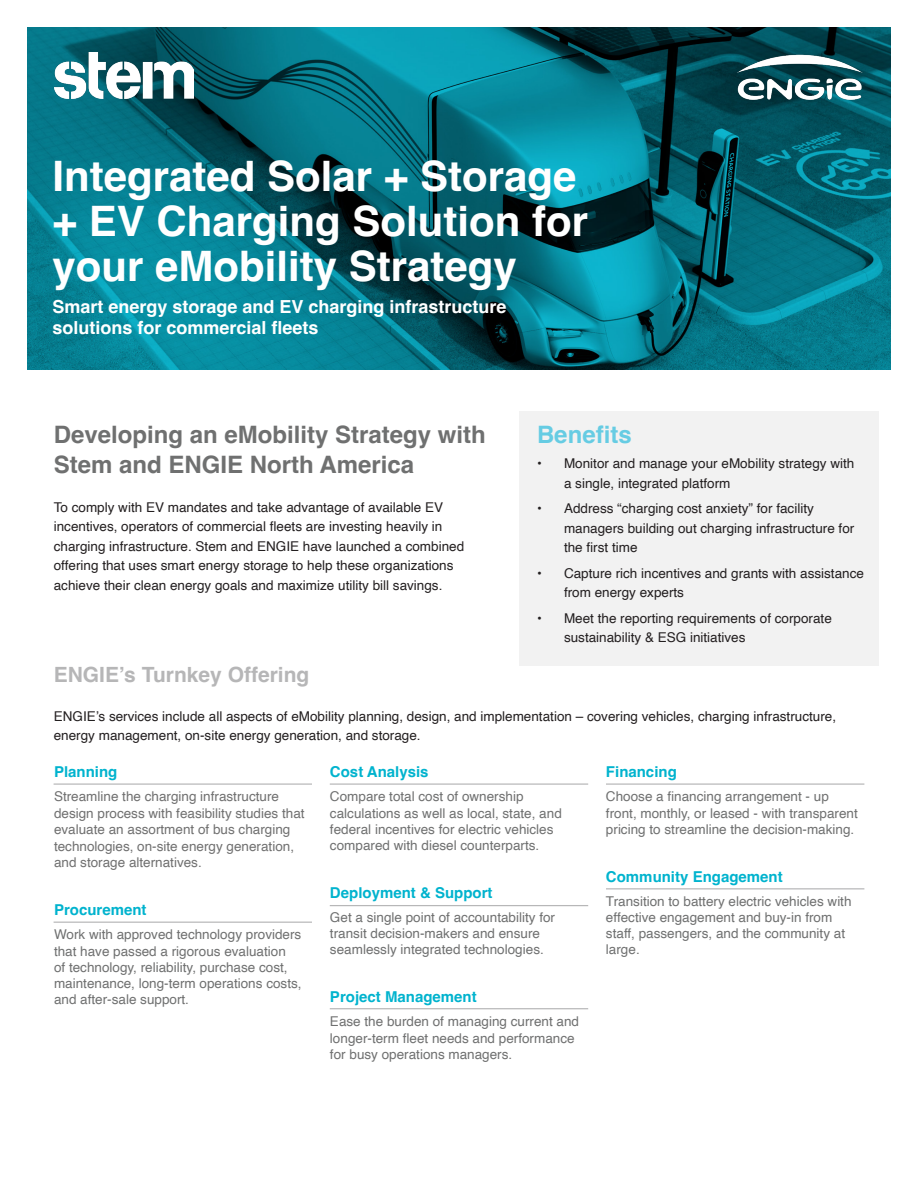
<style>
.page{position:relative;width:918px;height:1188px;background:#fff}
.page>*{position:absolute;margin:0;border:0;box-sizing:border-box;transform-origin:0 0}
.t1{font:700 42px/45px "Helvetica";color:#fff}
.t2{font:700 24px/30px "Helvetica";color:#6f7070}
.t3{font:700 24px "Helvetica";color:#66cce3}
.t4{font:700 21px "Helvetica";color:#b6b6b7}
.t5{font:700 18px/21px "Helvetica";color:#fff}
.t6{font:700 15px "Helvetica";color:#00b3ce}
.t7{font:13.5px/19.5px "Helvetica";color:#231f20}
.t8{font:13.5px/16.2px "Helvetica";color:#6f7070}
.t9{font:13.5px/16.5px "Helvetica";color:#707070}
</style>
<div class="page">
<div style="left:519px;top:411px;width:359px;height:255px;background:#f2f2f2"></div>
<img style="left:28px;top:28px;width:862px;height:341px">
<img style="left:54px;top:53px;width:140px;height:45px">
<img style="left:736px;top:54px;width:126px;height:46px">
<hr style="left:54px;top:783px;width:258px;height:2px;background:#b7b7b8">
<hr style="left:330px;top:783px;width:258px;height:2px;background:#b7b7b8">
<hr style="left:330px;top:905px;width:258px;height:1px;background:#b7b7b8">
<hr style="left:330px;top:1008px;width:258px;height:1px;background:#b7b7b8">
<hr style="left:606px;top:783px;width:258px;height:2px;background:#b7b7b8">
<hr style="left:606px;top:888px;width:258px;height:1px;background:#b7b7b8">
<hr style="left:54px;top:922px;width:258px;height:1px;background:#b7b7b8">
<p class="t1" style="left:52px;top:159px;width:537px">Integrated Solar + Storage + EV Charging Solution for your eMobility Strategy</p>
<p class="t5" style="left:52px;top:298px;width:456px">Smart energy storage and EV charging infrastructure solutions for commercial fleets</p>
<p class="t2" style="left:54px;top:422px;width:434px">Developing an eMobility Strategy with<br>Stem and ENGIE North America</p>
<p class="t7" style="left:54px;top:498px;width:412px">To comply with EV mandates and take advantage of available EV incentives, operators of commercial fleets are investing heavily in charging infrastructure. Stem and ENGIE have launched a combined offering that uses smart energy storage to help these organizations achieve their clean energy goals and maximize utility bill savings.</p>
<p class="t3" style="left:537px;top:420px;width:96px">Benefits</p>
<p class="t7" style="left:564px;top:454px;width:292px;text-indent:-27px">• Monitor and manage your eMobility strategy with a single, integrated platform</p>
<p class="t7" style="left:564px;top:499px;width:292px;text-indent:-27px">• Address “charging cost anxiety” for facility managers building out charging infrastructure for the first time</p>
<p class="t7" style="left:564px;top:564px;width:301px;text-indent:-27px">• Capture rich incentives and grants with assistance from energy experts</p>
<p class="t7" style="left:564px;top:609px;width:269px;text-indent:-27px">• Meet the reporting requirements of corporate sustainability &amp; ESG initiatives</p>
<p class="t4" style="left:54px;top:662px;width:257px">ENGIE’s Turnkey Offering</p>
<p class="t7" style="left:54px;top:707px;width:784px">ENGIE’s services include all aspects of eMobility planning, design, and implementation – covering vehicles, charging infrastructure, energy management, on-site energy generation, and storage.</p>
<p class="t6" style="left:54px;top:763px;width:65px">Planning</p>
<p class="t9" style="left:54px;top:789px;width:252px">Streamline the charging infrastructure design process with feasibility studies that evaluate an assortment of bus charging technologies, on-site energy generation, and storage alternatives.</p>
<p class="t6" style="left:54px;top:901px;width:94px">Procurement</p>
<p class="t8" style="left:54px;top:927px;width:249px">Work with approved technology providers that have passed a rigorous evaluation<br>of technology, reliability, purchase cost, maintenance, long-term operations costs, and after-sale support.</p>
<p class="t6" style="left:330px;top:763px;width:100px">Cost Analysis</p>
<p class="t8" style="left:330px;top:789px;width:233px">Compare total cost of ownership calculations as well as local, state, and federal incentives for electric vehicles compared with diesel counterparts.</p>
<p class="t6" style="left:330px;top:884px;width:164px">Deployment &amp; Support</p>
<p class="t8" style="left:330px;top:910px;width:227px">Get a single point of accountability for transit decision-makers and ensure seamlessly integrated technologies.</p>
<p class="t6" style="left:330px;top:988px;width:148px">Project Management</p>
<p class="t8" style="left:330px;top:1014px;width:251px">Ease the burden of managing current and longer-term fleet needs and performance for busy operations managers.</p>
<p class="t6" style="left:606px;top:763px;width:72px">Financing</p>
<p class="t8" style="left:606px;top:789px;width:253px">Choose a financing arrangement - up front, monthly, or leased - with transparent pricing to streamline the decision-making.</p>
<p class="t6" style="left:606px;top:867px;width:178px">Community Engagement</p>
<p class="t8" style="left:606px;top:893px;width:247px">Transition to battery electric vehicles with effective engagement and buy-in from staff, passengers, and the community at large.</p>
</div>
